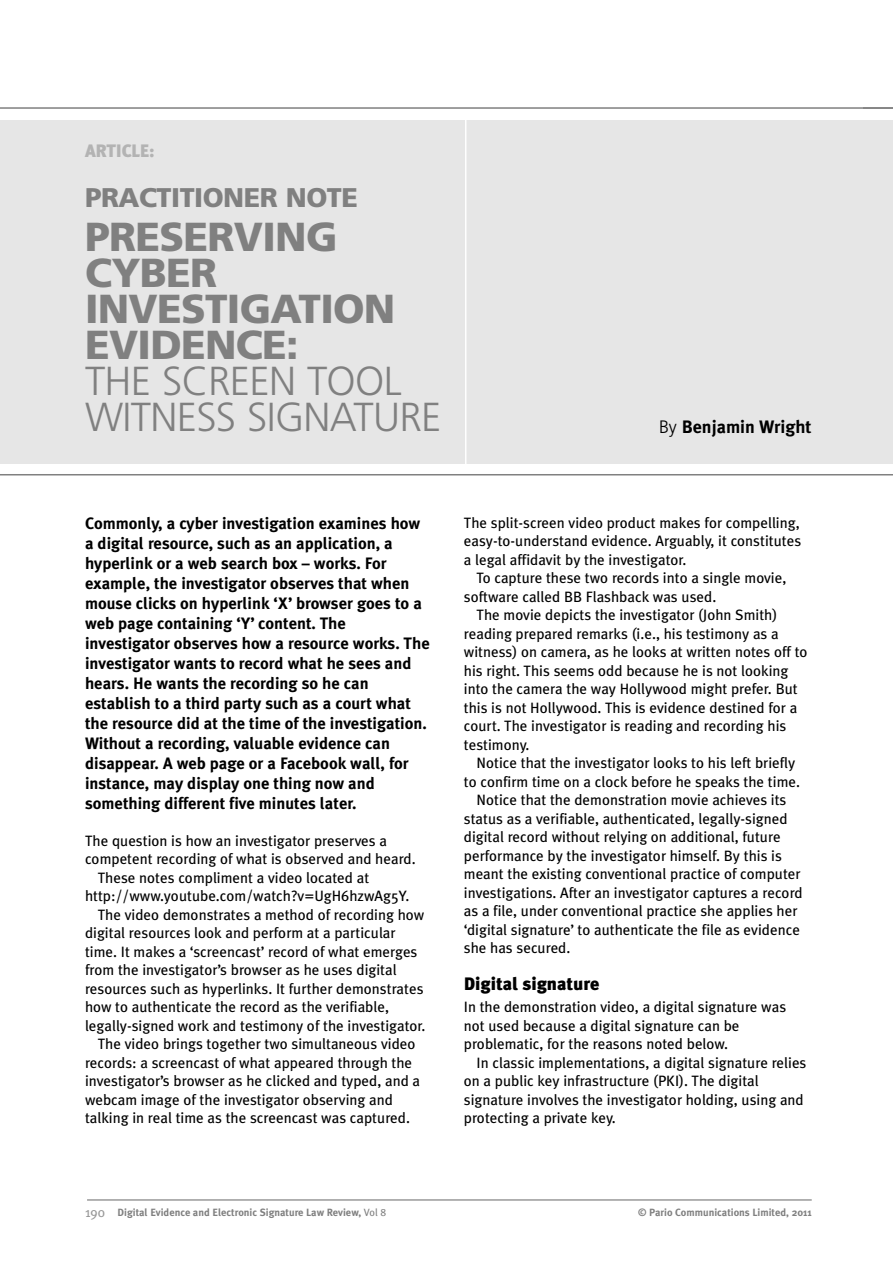
<style>
.page{position:relative;width:893px;height:1263px;background:#fff}
.page>*{position:absolute;margin:0;border:0;box-sizing:border-box;transform-origin:0 0}
.t1{font:900 40.5px/36px "Frutiger";letter-spacing:-.02em;color:#808080}
.t2{font:300 40.5px/36px "Frutiger";letter-spacing:-.015em;color:#808080}
.t3{font:900 27px "Frutiger";letter-spacing:-.02em;color:#808080}
.t4{font:700 18px "Meta Plus";color:#000}
.t5{font:900 18px "Meta Plus";color:#000}
.t6{font:900 18px "Meta Plus";letter-spacing:-.015em;color:#b3b3b3}
.t7{font:700 16.5px/20px "Meta Plus";color:#000}
.t8{font:15px/18.5px "Meta Plus";color:#000}
.t9{font:700 10.5px "Meta Plus";color:#808080}
.s1{font-family:"Frutiger";font-weight:300}
.s2{font-weight:400;font-size:13.5px;color:#999}
.s3{font-weight:400}
</style>
<div class="page">
<div style="left:0;top:120px;width:893px;height:344px;background:#e6e6e6"></div>
<hr style="left:465px;top:94px;width:1px;height:374px;background:#fff">
<hr style="left:0;top:474px;width:893px;height:1px;background:#808080">
<hr style="left:87px;top:1199px;width:725px;height:2px;background:#999">
<hr style="left:0;top:107px;width:893px;height:2px;background:#808080">
<p class="t6" style="left:85px;top:140px;width:71px">ARTICLE:</p>
<h2 class="t3" style="left:85px;top:186px;width:274px">PRACTITIONER NOTE</h2>
<h1 class="t1" style="left:85px;top:222px;width:312px">PRESERVING<br>CYBER<br>INVESTIGATION<br>EVIDENCE:</h1>
<h1 class="t2" style="left:85px;top:366px;width:358px">THE SCREEN TOOL<br>WITNESS SIGNATURE</h1>
<p class="t4" style="left:659px;top:416px;width:154px"><span class="s1">By</span> Benjamin Wright</p>
<p class="t7" style="left:85px;top:513px;width:346px">Commonly, a cyber investigation examines how a digital resource, such as an application, a hyperlink or a web search box – works. For example, the investigator observes that when mouse clicks on hyperlink ‘X’ browser goes to a web page containing ‘Y’ content. The investigator observes how a resource works. The investigator wants to record what he sees and hears. He wants the recording so he can establish to a third party such as a court what the resource did at the time of the investigation.<br>Without a recording, valuable evidence can disappear. A web page or a Facebook wall, for instance, may display one thing now and something different five minutes later.</p>
<p class="t8" style="left:85px;top:831px;width:304px">The question is how an investigator preserves a</p>
<p class="t8" style="left:85px;top:850px;width:332px">competent recording of what is observed and heard.</p>
<p class="t8" style="left:98px;top:868px;width:273px">These notes compliment a video located at</p>
<p class="t8" style="left:85px;top:887px;width:326px">http://www.youtube.com/watch?v=UgH6hzwAg5Y.</p>
<p class="t8" style="left:98px;top:905px;width:328px">The video demonstrates a method of recording how</p>
<p class="t8" style="left:85px;top:924px;width:312px">digital resources look and perform at a particular</p>
<p class="t8" style="left:85px;top:942px;width:334px">time. It makes a ‘screencast’ record of what emerges</p>
<p class="t8" style="left:85px;top:961px;width:313px">from the investigator’s browser as he uses digital</p>
<p class="t8" style="left:85px;top:979px;width:340px">resources such as hyperlinks. It further demonstrates</p>
<p class="t8" style="left:85px;top:998px;width:305px">how to authenticate the record as the verifiable,</p>
<p class="t8" style="left:85px;top:1016px;width:342px">legally-signed work and testimony of the investigator.</p>
<p class="t8" style="left:98px;top:1035px;width:319px">The video brings together two simultaneous video</p>
<p class="t8" style="left:85px;top:1053px;width:329px">records: a screencast of what appeared through the</p>
<p class="t8" style="left:85px;top:1072px;width:337px">investigator’s browser as he clicked and typed, and a</p>
<p class="t8" style="left:85px;top:1090px;width:309px">webcam image of the investigator observing and</p>
<p class="t8" style="left:85px;top:1109px;width:327px">talking in real time as the screencast was captured.</p>
<p class="t8" style="left:464px;top:513px;width:339px;text-align:justify">The split-screen video product makes for compelling, easy-to-understand evidence. Arguably, it constitutes a legal affidavit by the investigator.</p>
<p class="t8" style="left:464px;top:569px;width:324px;text-indent:13px">To capture these two records into a single movie, software called BB Flashback was used.</p>
<p class="t8" style="left:464px;top:606px;width:345px;text-indent:13px">The movie depicts the investigator (John Smith) reading prepared remarks (i.e., his testimony as a witness) on camera, as he looks at written notes off to his right. This seems odd because he is not looking into the camera the way Hollywood might prefer. But this is not Hollywood. This is evidence destined for a court. The investigator is reading and recording his testimony.</p>
<p class="t8" style="left:477px;top:754px;width:320px">Notice that the investigator looks to his left briefly</p>
<p class="t8" style="left:464px;top:772px;width:338px">to confirm time on a clock before he speaks the time.</p>
<p class="t8" style="left:477px;top:791px;width:311px">Notice that the demonstration movie achieves its</p>
<p class="t8" style="left:464px;top:809px;width:325px">status as a verifiable, authenticated, legally-signed</p>
<p class="t8" style="left:464px;top:828px;width:318px">digital record without relying on additional, future</p>
<p class="t8" style="left:464px;top:846px;width:320px">performance by the investigator himself. By this is</p>
<p class="t8" style="left:464px;top:865px;width:338px">meant the existing conventional practice of computer</p>
<p class="t8" style="left:464px;top:883px;width:340px">investigations. After an investigator captures a record</p>
<p class="t8" style="left:464px;top:902px;width:335px">as a file, under conventional practice she applies her</p>
<p class="t8" style="left:464px;top:920px;width:338px">‘digital signature’ to authenticate the file as evidence</p>
<p class="t8" style="left:464px;top:939px;width:108px">she has secured.</p>
<p class="t5" style="left:464px;top:973px;width:137px">Digital signature</p>
<p class="t8" style="left:464px;top:998px;width:324px">In the demonstration video, a digital signature was not used because a digital signature can be problematic, for the reasons noted below.</p>
<p class="t8" style="left:464px;top:1053px;width:344px;text-indent:13px">In classic implementations, a digital signature relies on a public key infrastructure (PKI). The digital signature involves the investigator holding, using and protecting a private key.</p>
<p class="t9" style="left:85px;top:1206px;width:303px"><span class="s2">190</span> Digital Evidence and Electronic Signature Law Review, <span class="s3">Vol 8</span></p>
<p class="t9" style="left:638px;top:1206px;width:175px">© Pario Communications Limited, 2011</p>
</div>
